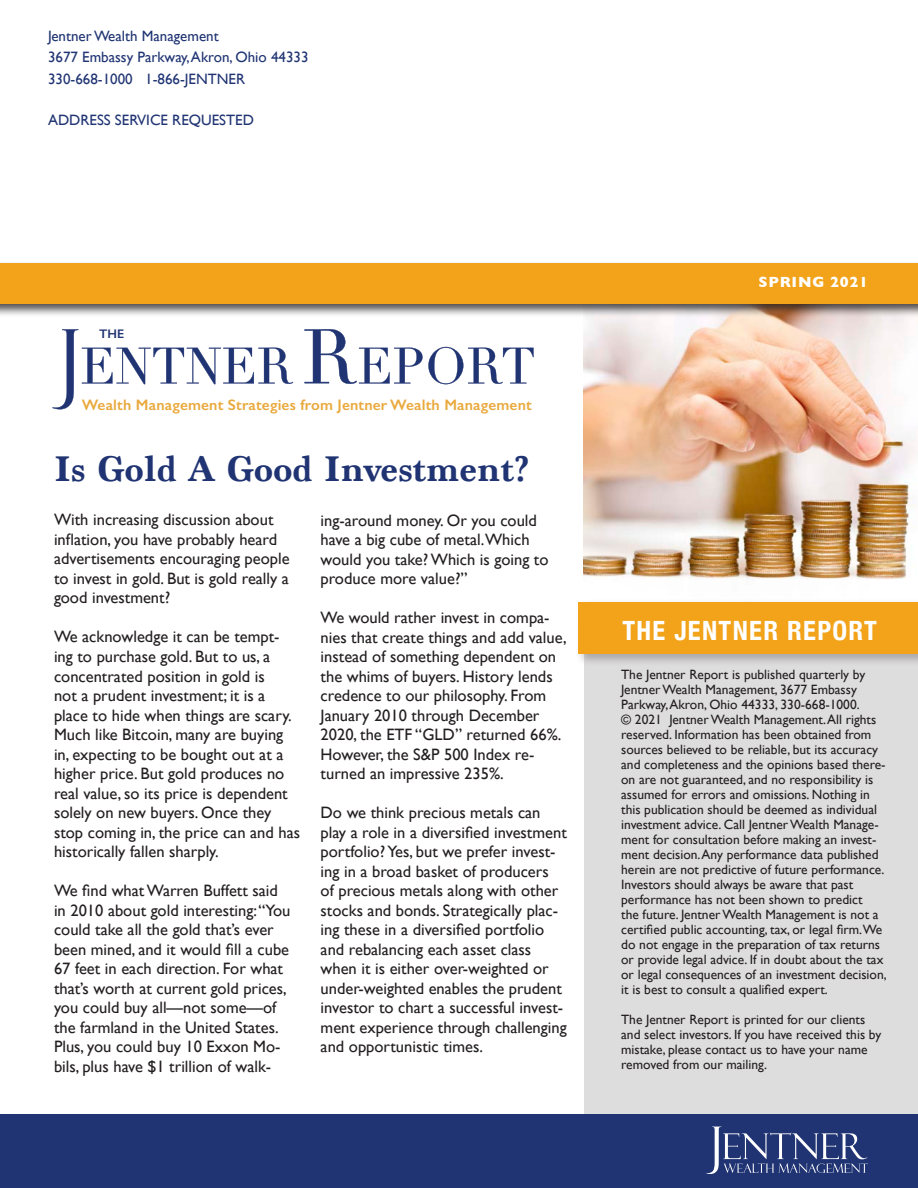
<style>
.page{position:relative;width:918px;height:1188px;background:#fff}
.page>*{position:absolute;margin:0;border:0;box-sizing:border-box;transform-origin:0 0}
.t1{font:700 37.5px "Marion";letter-spacing:.01em;color:#203473}
.t2{font:700 condensed 26.55px "Helvetica Neue";letter-spacing:.05em;color:#fff}
.t3{font:16.5px/19.5px "Gill Sans";color:#231f20}
.t4{font:600 15.3px "Gill Sans";letter-spacing:.01em;color:#e9a93d}
.t5{font:15px "Gill Sans";color:#203473}
.t6{font:700 15px "Gill Sans";letter-spacing:.05em;color:#fff}
.t7{font:13.5px/15px "Gill Sans";color:#231f20}
.t8{font:600 12.45px "Gill Sans";color:#203473}
</style>
<div class="page">
<img style="left:584px;top:317px;width:332px;height:262px">
<div style="left:584px;top:602px;width:334px;height:541px;background:#dedddd"></div>
<div style="left:575px;top:599px;width:343px;height:68px;background:#231f20;opacity:.3"></div>
<div style="left:578px;top:602px;width:340px;height:52px;background:#f2a319"></div>
<svg style="left:52px;top:329px;width:241px;height:80px"></svg>
<svg style="left:304px;top:329px;width:230px;height:55px"></svg>
<div style="left:0;top:260px;width:918px;height:57px;background:#231f20;opacity:.8"></div>
<div style="left:0;top:264px;width:918px;height:40px;background:#f2a319"></div>
<div style="left:0;top:1115px;width:918px;height:73px;background:#203473"></div>
<svg style="left:706px;top:1127px;width:162px;height:47px"></svg>
<p class="t5" style="left:48px;top:27px;width:172px">Jentner Wealth Management</p>
<p class="t5" style="left:48px;top:48px;width:262px">3677 Embassy Parkway, Akron, Ohio 44333</p>
<p class="t5" style="left:48px;top:70px;width:199px">330-668-1000 1-866-JENTNER</p>
<p class="t5" style="left:48px;top:111px;width:208px">ADDRESS SERVICE REQUESTED</p>
<p class="t8" style="left:99px;top:326px;width:27px">THE</p>
<p class="t4" style="left:82px;top:396px;width:451px">Wealth Management Strategies from Jentner Wealth Management</p>
<p class="t1" style="left:54px;top:447px;width:477px">Is Gold A Good Investment?</p>
<p class="t3" style="left:54px;top:510px;width:237px">With increasing discussion about inflation, you have probably heard advertisements encouraging people to invest in gold. But is gold really a good investment?</p>
<p class="t3" style="left:54px;top:627px;width:248px">We acknowledge it can be tempt&shy;ing to purchase gold. But to us, a concentrated position in gold is<br>not a prudent investment; it is a place to hide when things are scary.<br>Much like Bitcoin, many are buying in, expecting to be bought out at a higher price. But gold produces no real value, so its price is dependent solely on new buyers. Once they stop coming in, the price can and has historically fallen sharply.</p>
<p class="t3" style="left:54px;top:881px;width:238px">We find what Warren Buffett said in 2010 about gold interesting: “You could take all the gold that’s ever been mined, and it would fill a cube 67 feet in each direction. For what that’s worth at current gold prices, you could buy all—not some—of the farmland in the United States.<br>Plus, you could buy 10 Exxon Mo&shy;bils, plus have $1 trillion of walk-</p>
<p class="t3" style="left:321px;top:510px;width:229px">ing-around money. Or you could have a big cube of metal.Which would you take? Which is going to produce more value?”</p>
<p class="t3" style="left:321px;top:608px;width:248px">We would rather invest in compa&shy;nies that create things and add value, instead of something dependent on the whims of buyers. History lends credence to our philosophy. From<br>January 2010 through December<br>2020, the ETF “GLD” returned 66%.<br>However, the S&amp;P 500 Index re&shy;turned an impressive 235%.</p>
<p class="t3" style="left:321px;top:803px;width:248px">Do we think precious metals can play a role in a diversified investment portfolio? Yes, but we prefer invest&shy;ing in a broad basket of producers<br>of precious metals along with other stocks and bonds. Strategically plac&shy;ing these in a diversified portfolio and rebalancing each asset class when it is either over-weighted or under-weighted enables the prudent investor to chart a successful invest&shy;ment experience through challenging and opportunistic times.</p>
<p class="t6" style="left:759px;top:270px;width:111px">SPRING 2021</p>
<p class="t2" style="left:622px;top:608px;width:256px">THE JENTNER REPORT</p>
<p class="t7" style="left:621px;top:667px;width:246px">The Jentner Report is published quarterly by<br>Jentner Wealth Management, 3677 Embassy<br>Parkway, Akron, Ohio 44333, 330-668-1000.</p>
<p class="t7" style="left:621px;top:712px;width:267px">© 2021 Jentner Wealth Management. All rights reserved. Information has been obtained from sources believed to be reliable, but its accuracy and completeness and the opinions based there&shy;on are not guaranteed, and no responsibility is assumed for errors and omissions. Nothing in this publication should be deemed as individual investment advice. Call Jentner Wealth Manage&shy;ment for consultation before making an invest&shy;ment decision. Any performance data published herein are not predictive of future performance.<br>Investors should always be aware that past performance has not been shown to predict<br>the future. Jentner Wealth Management is not a certified public accounting, tax, or legal firm.We do not engage in the preparation of tax returns or provide legal advice. If in doubt about the tax or legal consequences of an investment decision, it is best to consult a qualified expert.</p>
<p class="t7" style="left:621px;top:1012px;width:262px">The Jentner Report is printed for our clients and select investors. If you have received this by mistake, please contact us to have your name removed from our mailing.</p>
</div>
